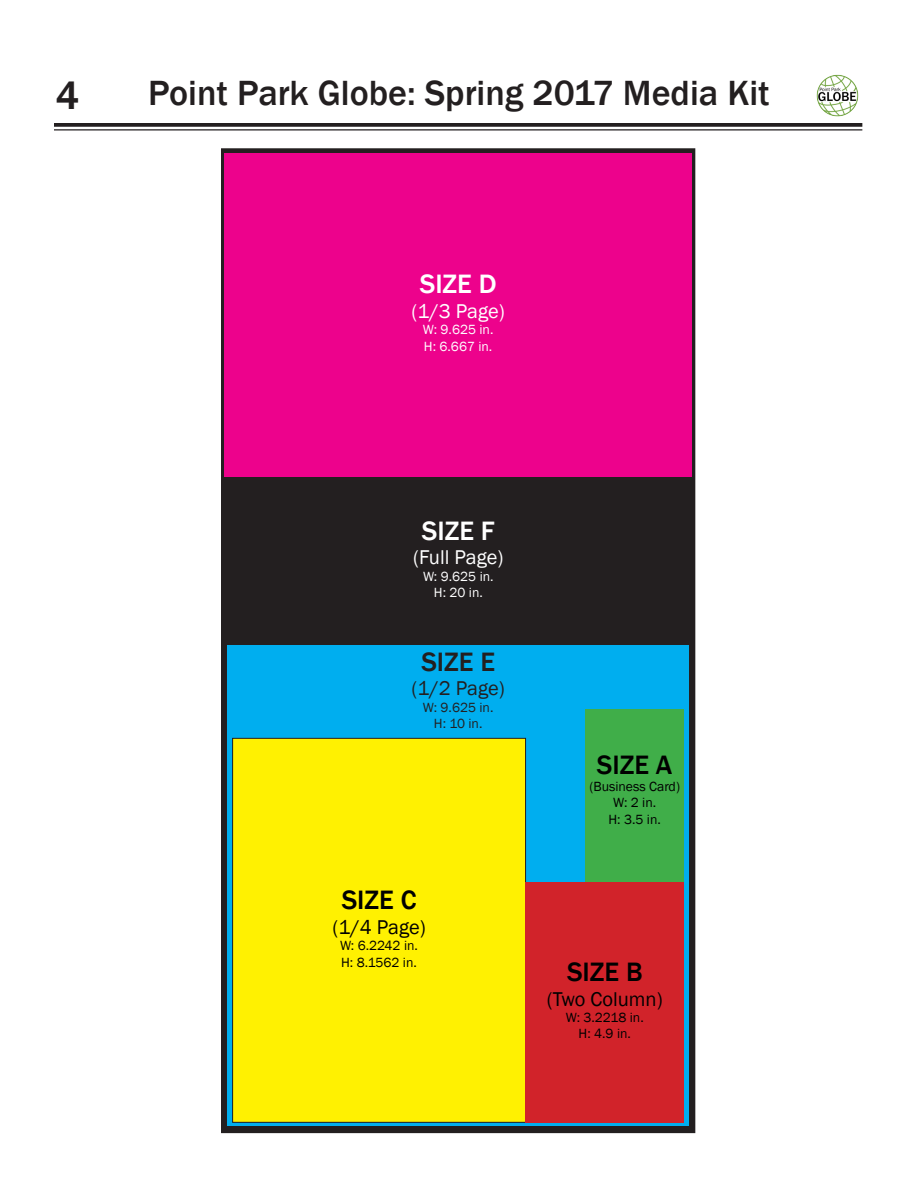
<style>
.page{position:relative;width:918px;height:1188px;background:#fff}
.page>*{position:absolute;margin:0;border:0;box-sizing:border-box;transform-origin:0 0}
.t1{font:500 40.95px "Franklin Gothic";color:#231f20}
.t2{font:500 36px "Franklin Gothic";color:#231f20}
.t3{font:500 27.3px "Franklin Gothic";color:#000}
.t4{font:500 27.3px "Franklin Gothic";color:#fff}
.t5{font:500 27.3px "Franklin Gothic";color:#231f20}
.t6{font:20.55px "Franklin Gothic";color:#000}
.t7{font:20.55px "Franklin Gothic";color:#fff}
.t8{font:20.55px "Franklin Gothic";color:#231f20}
.t9{font:13.65px/16.4px "Franklin Gothic";color:#000;text-align:center}
.t10{font:13.65px/16.4px "Franklin Gothic";color:#fff;text-align:center}
.t11{font:13.65px/16.4px "Franklin Gothic";color:#231f20;text-align:center}
</style>
<div class="page">
<div style="left:222px;top:149px;width:473px;height:984px;background:#231f20"></div>
<div style="left:224px;top:153px;width:468px;height:323px;background:#ed028c"></div>
<div style="left:228px;top:646px;width:461px;height:480px;background:#00aeef"></div>
<div style="left:233px;top:738px;width:293px;height:384px;background:#fff101"></div>
<div style="left:232px;top:738px;width:294px;height:384px;border:1px solid #231f20"></div>
<div style="left:526px;top:882px;width:158px;height:240px;background:#d1232a"></div>
<div style="left:586px;top:709px;width:98px;height:173px;background:#40ae49"></div>
<img style="left:816px;top:74px;width:43px;height:43px">
<svg style="left:54px;top:123px;width:808px;height:4px;background:#302c2d"></svg>
<hr style="left:54px;top:129px;width:808px;height:2px;background:#231f20">
<p class="t1" style="left:56px;top:70px;width:26px">4</p>
<p class="t2" style="left:148px;top:71px;width:623px">Point Park Globe: Spring 2017 Media Kit</p>
<p class="t4" style="left:420px;top:267px;width:78px">SIZE D</p>
<p class="t7" style="left:411px;top:298px;width:95px">(1/3 Page)</p>
<p class="t10" style="left:423px;top:322px;width:72px;text-align:left">W: 9.625 in.<br>H: 6.667 in.</p>
<p class="t4" style="left:422px;top:514px;width:74px">SIZE F</p>
<p class="t7" style="left:413px;top:545px;width:92px">(Full Page)</p>
<p class="t10" style="left:423px;top:568px;width:72px">W: 9.625 in.<br>H: 20 in.</p>
<p class="t5" style="left:421px;top:645px;width:75px">SIZE E</p>
<p class="t8" style="left:411px;top:676px;width:95px">(1/2 Page)</p>
<p class="t11" style="left:423px;top:699px;width:72px">W: 9.625 in.<br>H: 10 in.</p>
<p class="t3" style="left:342px;top:883px;width:76px">SIZE C</p>
<p class="t6" style="left:332px;top:914px;width:95px">(1/4 Page)</p>
<p class="t9" style="left:340px;top:938px;width:79px;text-align:left">W: 6.2242 in.<br>H: 8.1562 in.</p>
<p class="t3" style="left:597px;top:748px;width:77px">SIZE A</p>
<p class="t9" style="left:589px;top:778px;width:92px">(Business Card)<br>W: 2 in.<br>H: 3.5 in.</p>
<p class="t3" style="left:567px;top:955px;width:77px">SIZE B</p>
<p class="t6" style="left:547px;top:986px;width:117px">(Two Column)</p>
<p class="t9" style="left:566px;top:1009px;width:79px">W: 3.2218 in.<br>H: 4.9 in.</p>
</div>
